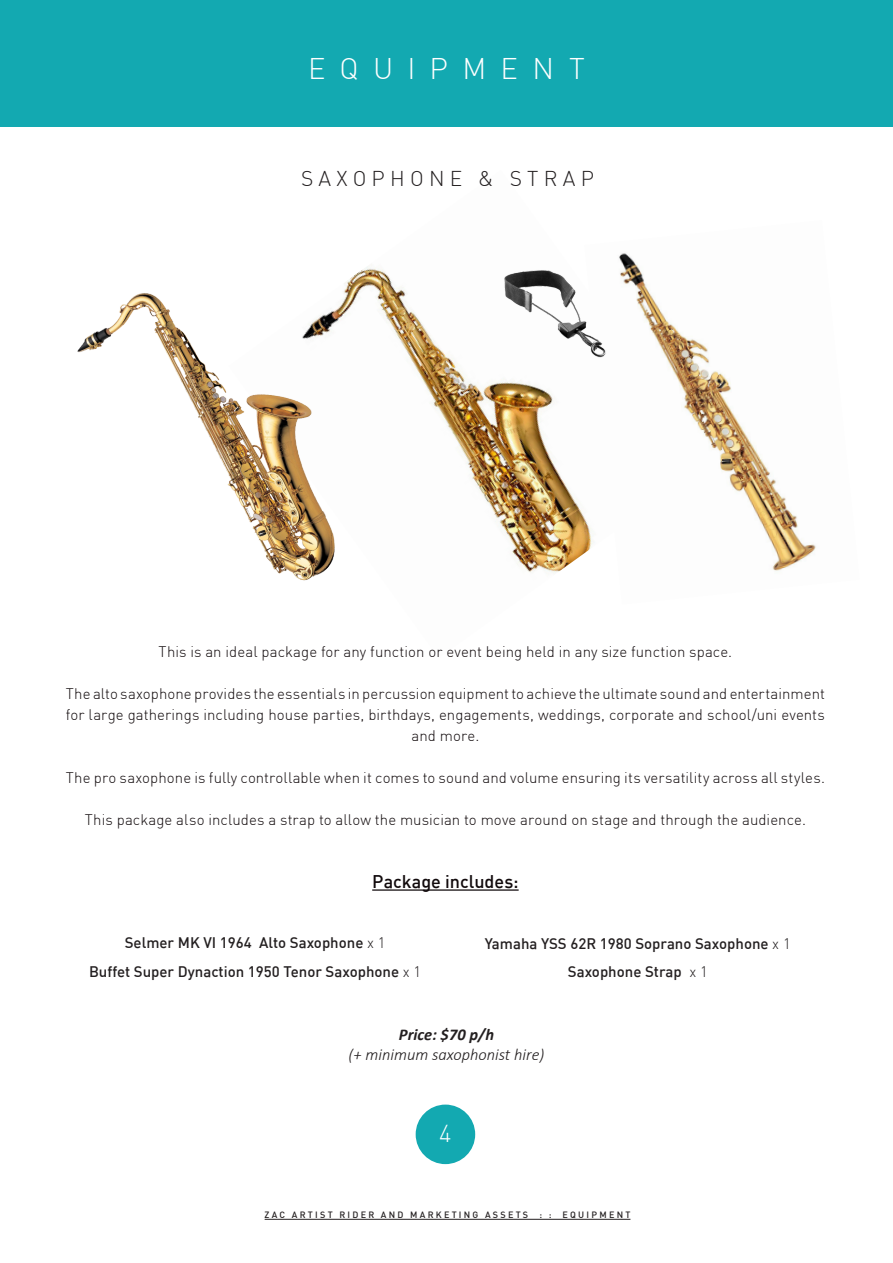
<style>
.page{position:relative;width:893px;height:1263px;background:#fff}
.page>*{position:absolute;margin:0;border:0;box-sizing:border-box;transform-origin:0 0}
.t1{font:300 29.25px "DIN";letter-spacing:.49em;color:#fff}
.t2{font:300 24px "DIN";color:#fff}
.t3{font:300 21px "DIN";letter-spacing:.25em;color:#231f20}
.t4{font:500 18px "DIN";color:#110a0c}
.t5{font:italic 300 16.5px "Calibri";color:#231f20}
.t6{font:italic 700 16.5px "Calibri";color:#231f20}
.t7{font:300 15px/21px "DIN";letter-spacing:.005em;color:#110a0c;text-align:center}
.t8{font:500 15px "DIN";color:#231f20}
.t9{font:500 9px "DIN";letter-spacing:.25em;color:#231f20}
.s1{font-weight:300}
</style>
<div class="page">
<img style="left:303px;top:267px;width:281px;height:314px">
<div style="left:0;top:0;width:893px;height:127px;background:#13a9b1"></div>
<div style="left:416px;top:1104px;width:59px;height:60px;background:#13a9b1;border-radius:50%"></div>
<hr style="left:265px;top:1219px;width:365px;height:1px;background:#231f20">
<hr style="left:372px;top:889px;width:147px;height:2px;background:#110a0c">
<img style="left:77px;top:292px;width:279px;height:288px">
<img style="left:584px;top:253px;width:232px;height:318px">
<img style="left:500px;top:253px;width:112px;height:160px">
<p class="t1" style="left:308px;top:50px;width:278px">EQUIPMENT</p>
<p class="t3" style="left:301px;top:166px;width:295px">SAXOPHONE &amp; STRAP</p>
<p class="t7" style="left:159px;top:640px;width:575px">This is an ideal package for any function or event being held in any size function space.</p>
<p class="t7" style="left:66px;top:682px;width:760px">The alto saxophone provides the essentials in percussion equipment to achieve the ultimate sound and entertainment for large gatherings including house parties, birthdays, engagements, weddings, corporate and school/uni events and more.</p>
<p class="t7" style="left:66px;top:766px;width:761px">The pro saxophone is fully controllable when it comes to sound and volume ensuring its versatility across all styles.</p>
<p class="t7" style="left:85px;top:808px;width:723px">This package also includes a strap to allow the musician to move around on stage and through the audience.</p>
<p class="t4" style="left:372px;top:869px;width:148px">Package includes:</p>
<p class="t8" style="left:125px;top:933px;width:262px">Selmer MK VI 1964 Alto Saxophone <span class="s1">x 1</span></p>
<p class="t8" style="left:89px;top:962px;width:334px">Buffet Super Dynaction 1950 Tenor Saxophone <span class="s1">x 1</span></p>
<p class="t8" style="left:485px;top:934px;width:307px">Yamaha YSS 62R 1980 Soprano Saxophone <span class="s1">x 1</span></p>
<p class="t8" style="left:568px;top:962px;width:141px">Saxophone Strap <span class="s1">x 1</span></p>
<p class="t6" style="left:399px;top:1022px;width:97px">Price: $70 p/h</p>
<p class="t5" style="left:349px;top:1044px;width:197px">(+ minimum saxophonist hire)</p>
<p class="t2" style="left:439px;top:1119px;width:14px">4</p>
<p class="t9" style="left:265px;top:1209px;width:367px">ZAC ARTIST RIDER AND MARKETING ASSETS : : EQUIPMENT</p>
</div>
